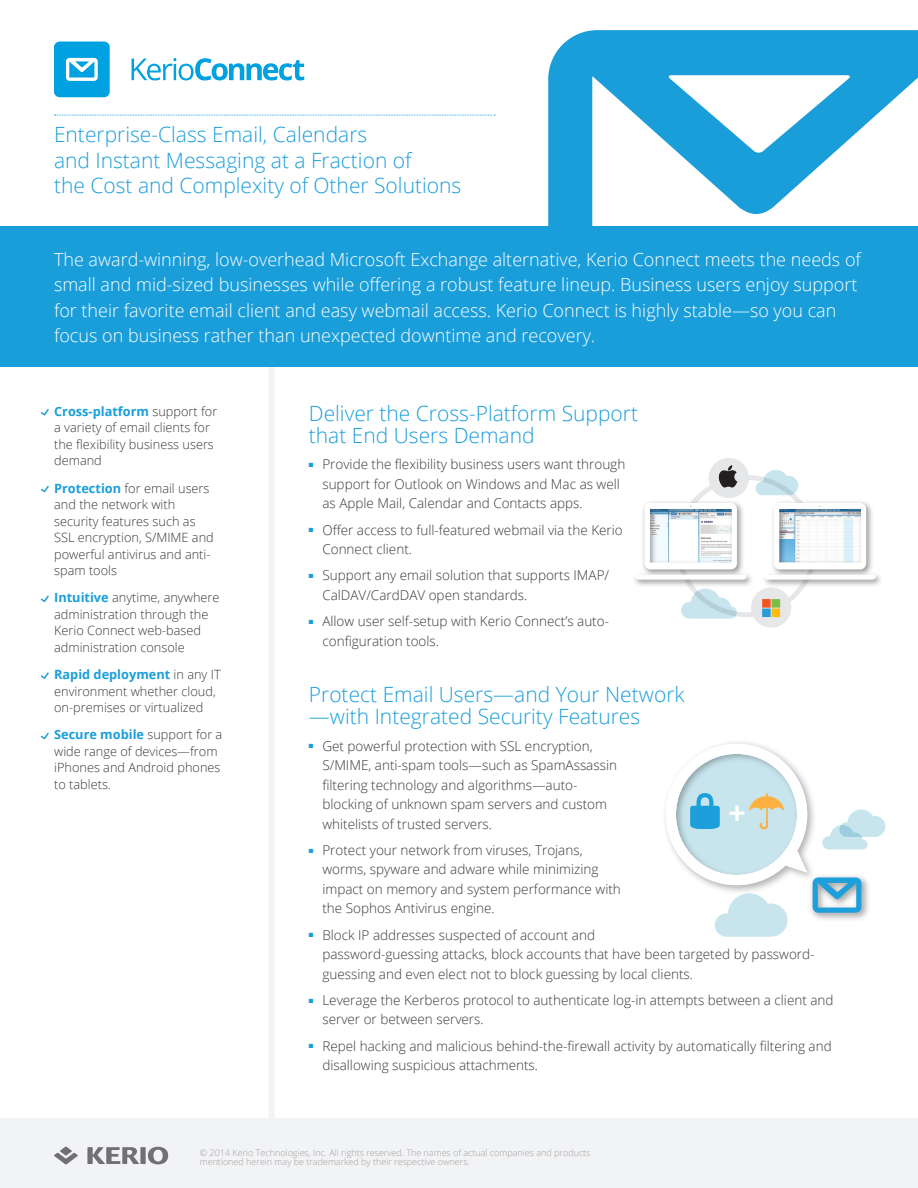
<style>
.page{position:relative;width:918px;height:1188px;background:#fff}
.page>*{position:absolute;margin:0;border:0;box-sizing:border-box;transform-origin:0 0}
.t1{font:300 21px/22.5px "Open Sans";color:#199eda}
.t2{font:300 18px/25.5px "Open Sans";color:#fff}
.t3{font:300 13.5px/19.5px "Open Sans";color:#383838}
.P2{font:300 12.75px/16.5px "Open Sans";color:#383838}
.t4{font:300 9px/9px "Open Sans";color:#a19ea1}
.s1{font-weight:700;color:#199eda}
</style>
<div class="page">
<div style="left:269px;top:367px;width:6px;height:821px;background:#f2f3f4"></div>
<div style="left:0;top:1119px;width:918px;height:69px;background:#f2f3f4"></div>
<svg style="left:41px;top:409px;width:8px;height:7px"></svg>
<svg style="left:41px;top:485px;width:8px;height:8px"></svg>
<svg style="left:41px;top:595px;width:8px;height:7px"></svg>
<svg style="left:41px;top:672px;width:8px;height:7px"></svg>
<svg style="left:41px;top:732px;width:8px;height:7px"></svg>
<svg style="left:548px;top:30px;width:370px;height:197px;fill:#199eda"></svg>
<div style="left:0;top:227px;width:918px;height:140px;background:#199eda"></div>
<svg style="left:54px;top:1147px;width:24px;height:18px"></svg>
<svg style="left:87px;top:1147px;width:52px;height:17px"></svg>
<div style="left:140px;top:1147px;width:6px;height:17px;background:#717074"></div>
<svg style="left:148px;top:1147px;width:20px;height:17px"></svg>
<div style="left:709px;top:458px;width:40px;height:40px;background:#e6e7e9;border-radius:50%"></div>
<div style="left:751px;top:587px;width:40px;height:41px;background:#e6e7e9;border-radius:50%"></div>
<svg style="left:719px;top:465px;width:18px;height:23px"></svg>
<svg style="left:762px;top:599px;width:18px;height:18px"></svg>
<svg style="left:756px;top:470px;width:42px;height:25px"></svg>
<svg style="left:681px;top:589px;width:56px;height:30px"></svg>
<img style="left:634px;top:497px;width:118px;height:92px">
<svg style="left:635px;top:503px;width:111px;height:77px"></svg>
<img style="left:763px;top:497px;width:118px;height:92px">
<svg style="left:765px;top:503px;width:111px;height:77px"></svg>
<img style="left:810px;top:875px;width:59px;height:45px">
<svg style="left:813px;top:877px;width:48px;height:36px;background:#74bad9"></svg>
<svg style="left:715px;top:897px;width:73px;height:40px"></svg>
<img style="left:665px;top:742px;width:154px;height:155px">
<svg style="left:666px;top:744px;width:141px;height:141px"></svg>
<svg style="left:822px;top:809px;width:63px;height:40px"></svg>
<svg style="left:54px;top:115px;width:441px;height:1px"></svg>
<svg style="left:54px;top:42px;width:56px;height:55px;background:#25aee5"></svg>
<svg style="left:132px;top:58px;width:172px;height:22px"></svg>
<h1 class="t1" style="left:54px;top:121px;width:409px;line-height:25.5px">Enterprise-Class Email, Calendars<br>and Instant Messaging at a Fraction of<br>the Cost and Complexity of Other Solutions</h1>
<h2 class="t2" style="left:54px;top:246px;width:808px">The award-winning, low-overhead Microsoft Exchange alternative, Kerio Connect meets the needs of small and mid-sized businesses while offering a robust feature lineup. Business users enjoy support for their favorite email client and easy webmail access. Kerio Connect is highly stable—so you can focus on business rather than unexpected downtime and recovery.</h2>
<p class="P2" style="left:54px;top:403px;width:165px"><span class="s1">Cross-platform</span> support for a variety of email clients for the flexibility business users demand</p>
<p class="P2" style="left:54px;top:479px;width:161px"><span class="s1">Protection</span> for email users and the network with security features such as<br>SSL encryption, S/MIME and powerful antivirus and anti&shy;spam tools</p>
<p class="P2" style="left:54px;top:589px;width:167px"><span class="s1">Intuitive</span> anytime, anywhere administration through the<br>Kerio Connect web-based administration console</p>
<p class="P2" style="left:54px;top:666px;width:168px"><span class="s1">Rapid deployment</span> in any IT environment whether cloud, on-premises or virtualized</p>
<p class="P2" style="left:54px;top:726px;width:170px"><span class="s1">Secure mobile</span> support for a wide range of devices—from iPhones and Android phones to tablets.</p>
<h3 class="t1" style="left:309px;top:401px;width:331px">Deliver the Cross-Platform Support that End Users Demand</h3>
<p class="t3" style="left:322px;top:454px;width:304px;text-indent:-14px"><sup>■</sup> Provide the flexibility business users want through support for Outlook on Windows and Mac as well as Apple Mail, Calendar and Contacts apps.</p>
<p class="t3" style="left:322px;top:520px;width:302px;text-indent:-14px"><sup>■</sup> Offer access to full-featured webmail via the Kerio<br>Connect client.</p>
<p class="t3" style="left:322px;top:565px;width:288px;text-indent:-14px"><sup>■</sup> Support any email solution that supports IMAP/<br>CalDAV/CardDAV open standards.</p>
<p class="t3" style="left:322px;top:611px;width:288px;text-indent:-14px"><sup>■</sup> Allow user self-setup with Kerio Connect’s auto&shy;configuration tools.</p>
<h3 class="t1" style="left:309px;top:682px;width:377px">Protect Email Users—and Your Network —with Integrated Security Features</h3>
<p class="t3" style="left:322px;top:736px;width:296px;text-indent:-14px"><sup>■</sup> Get powerful protection with SSL encryption, S/MIME, anti-spam tools—such as SpamAssassin filtering technology and algorithms—auto&shy;blocking of unknown spam servers and custom whitelists of trusted servers.</p>
<p class="t3" style="left:322px;top:840px;width:300px;text-indent:-14px"><sup>■</sup> Protect your network from viruses, Trojans, worms, spyware and adware while minimizing impact on memory and system performance with the Sophos Antivirus engine.</p>
<p class="t3" style="left:322px;top:925px;width:494px;text-indent:-14px"><sup>■</sup> Block IP addresses suspected of account and<br>password-guessing attacks, block accounts that have been targeted by password&shy;guessing and even elect not to block guessing by local clients.</p>
<p class="t3" style="left:322px;top:990px;width:513px;text-indent:-14px"><sup>■</sup> Leverage the Kerberos protocol to authenticate log-in attempts between a client and server or between servers.</p>
<p class="t3" style="left:322px;top:1036px;width:511px;text-indent:-14px"><sup>■</sup> Repel hacking and malicious behind-the-firewall activity by automatically filtering and disallowing suspicious attachments.</p>
<p class="t4" style="left:200px;top:1148px;width:392px">© 2014 Kerio Technologies, Inc. All rights reserved. The names of actual companies and products mentioned herein may be trademarked by their respective owners.</p>
</div>
